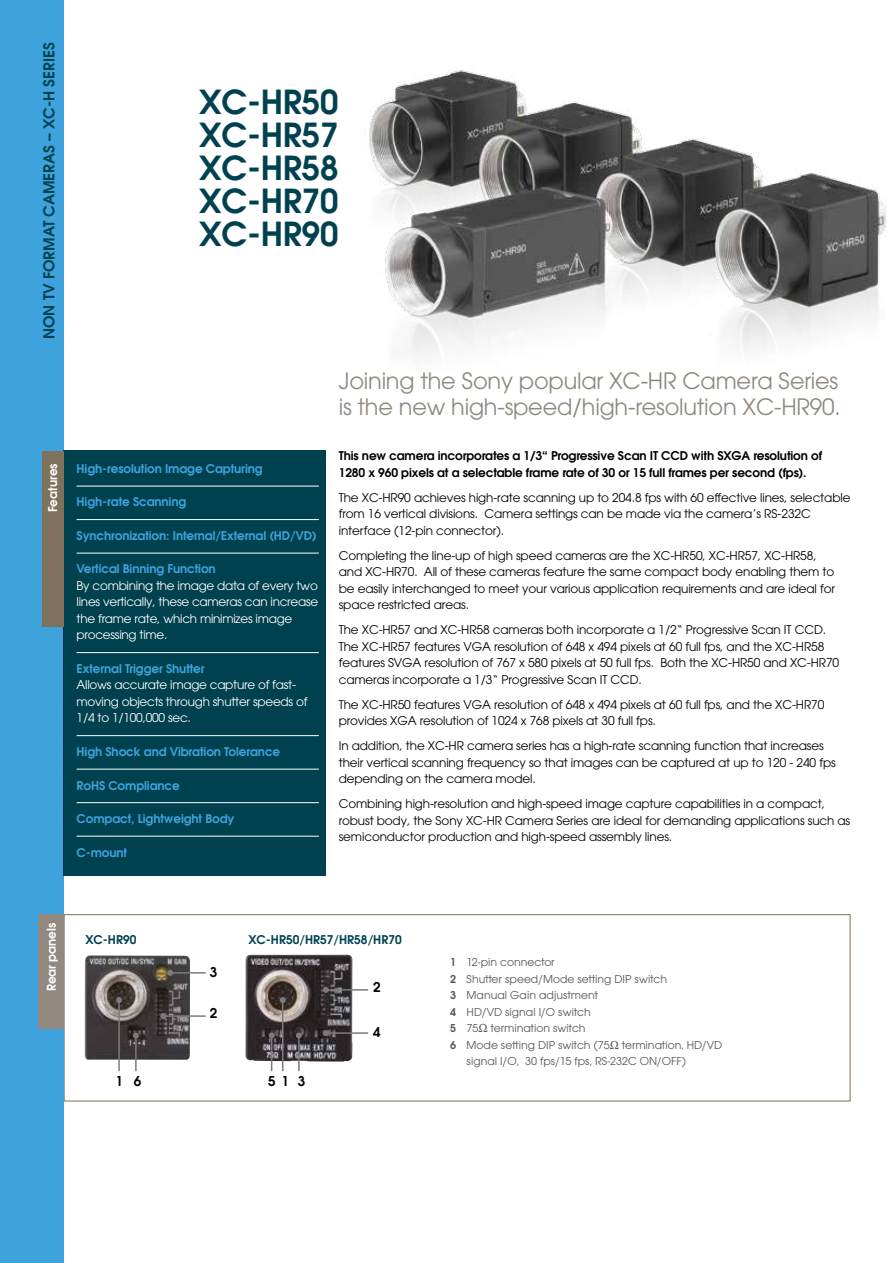
<style>
.page{position:relative;width:893px;height:1263px;background:#fff}
.page>*{position:absolute;margin:0;border:0;box-sizing:border-box;transform-origin:0 0}
.t1{font:600 33px/33px "Avant Garde";letter-spacing:-.005em;color:#004150;text-align:justify}
.t2{font:22.5px/25.5px "ITC Avant Garde Pro";letter-spacing:-.01em;color:#918980}
.t3{font:600 15px "Avant Garde";color:#004150}
.t4{font:600 13.5px "Avant Garde";color:#000}
.t5{font:12px/16.5px "ITC Avant Garde Pro";letter-spacing:-.01em;color:#000}
.t6{font:600 12px "Avant Garde";letter-spacing:-.01em;color:#3ea3dc}
.t7{font:12px/16.5px "ITC Avant Garde Pro";letter-spacing:-.02em;color:#fff}
.t8{font:12px "Avant Garde Gothic Itc T";color:#575756}
.t9{font:600 12px/16.5px "ITC Avant Garde Pro";letter-spacing:-.01em;color:#000}
.t10{font:600 12px "Avant Garde";color:#004150}
.t11{font:600 12px "Avant Garde";color:#fff}
.s1{font-weight:600}
</style>
<div class="page">
<img style="left:369px;top:70px;width:517px;height:286px">
<div style="left:64px;top:914px;width:786px;height:187px;border:1px solid #80715d"></div>
<div style="left:0;top:0;width:64px;height:1263px;background:#3ea3dc"></div>
<div style="left:64px;top:451px;width:262px;height:425px;background:#004150"></div>
<hr style="left:77px;top:486px;width:242px;height:1px;background:#fff">
<hr style="left:77px;top:519px;width:242px;height:1px;background:#fff">
<hr style="left:77px;top:553px;width:242px;height:1px;background:#fff">
<hr style="left:77px;top:652px;width:242px;height:1px;background:#fff">
<hr style="left:77px;top:735px;width:242px;height:1px;background:#fff">
<hr style="left:77px;top:769px;width:242px;height:1px;background:#fff">
<hr style="left:77px;top:802px;width:242px;height:1px;background:#fff">
<hr style="left:77px;top:836px;width:242px;height:1px;background:#fff">
<div style="left:43px;top:451px;width:21px;height:175px;background:#80715d"></div>
<img style="left:85px;top:955px;width:105px;height:105px">
<hr style="left:135px;top:1035px;width:2px;height:36px;background:#7c7b7b">
<svg style="left:133px;top:1032px;width:6px;height:6px"></svg>
<hr style="left:170px;top:972px;width:36px;height:1px;background:#7c7b7b">
<svg style="left:167px;top:970px;width:6px;height:6px"></svg>
<hr style="left:163px;top:1015px;width:43px;height:2px;background:#7c7b7b">
<svg style="left:160px;top:1013px;width:6px;height:6px"></svg>
<hr style="left:118px;top:1000px;width:2px;height:71px;background:#7c7b7b">
<svg style="left:116px;top:997px;width:6px;height:6px"></svg>
<img style="left:245px;top:955px;width:108px;height:106px">
<hr style="left:271px;top:1035px;width:1px;height:36px;background:#7c7b7b">
<svg style="left:269px;top:1032px;width:6px;height:6px"></svg>
<hr style="left:298px;top:1035px;width:2px;height:36px;background:#7c7b7b">
<svg style="left:296px;top:1032px;width:6px;height:6px"></svg>
<hr style="left:326px;top:989px;width:42px;height:1px;background:#7c7b7b">
<svg style="left:323px;top:987px;width:6px;height:6px"></svg>
<hr style="left:326px;top:1032px;width:42px;height:2px;background:#7c7b7b">
<svg style="left:323px;top:1030px;width:6px;height:6px"></svg>
<hr style="left:282px;top:1000px;width:1px;height:71px;background:#7c7b7b">
<svg style="left:280px;top:997px;width:6px;height:6px"></svg>
<div style="left:38px;top:914px;width:26px;height:115px;background:#918980"></div>
<p class="t3" style="left:39px;top:339px;width:298px;rotate:-90deg">NON TV FORMAT CAMERAS – XC-H SERIES</p>
<p class="t11" style="left:45px;top:512px;width:50px;rotate:-90deg">Features</p>
<h1 class="t1" style="left:199px;top:85px;width:141px">XC-HR50<br>XC-HR57<br>XC-HR58<br>XC-HR70<br>XC-HR90</h1>
<p class="t6" style="left:77px;top:461px;width:188px">High-resolution Image Capturing</p>
<p class="t6" style="left:77px;top:494px;width:111px">High-rate Scanning</p>
<p class="t6" style="left:77px;top:528px;width:242px">Synchronization: Internal/External (HD/VD)</p>
<p class="t6" style="left:77px;top:561px;width:141px">Vertical Binning Function</p>
<p class="t7" style="left:77px;top:577px;width:243px">By combining the image data of every two lines vertically, these cameras can increase the frame rate, which minimizes image processing time.</p>
<p class="t6" style="left:77px;top:661px;width:130px">External Trigger Shutter</p>
<p class="t7" style="left:77px;top:677px;width:232px">Allows accurate image capture of fast&shy;moving objects through shutter speeds of<br>1/4 to 1/100,000 sec.</p>
<p class="t6" style="left:77px;top:744px;width:205px">High Shock and Vibration Tolerance</p>
<p class="t6" style="left:77px;top:777px;width:105px">RoHS Compliance</p>
<p class="t6" style="left:77px;top:811px;width:159px">Compact, Lightweight Body</p>
<p class="t6" style="left:77px;top:844px;width:52px">C-mount</p>
<h2 class="t2" style="left:339px;top:368px;width:503px">Joining the Sony popular XC-HR Camera Series is the new high-speed/high-resolution XC-HR90.</h2>
<p class="t9" style="left:339px;top:448px;width:485px">This new camera incorporates a 1/3“ Progressive Scan IT CCD with SXGA resolution of<br>1280 x 960 pixels at a selectable frame rate of 30 or 15 full frames per second (fps).</p>
<p class="t5" style="left:339px;top:489px;width:513px">The XC-HR90 achieves high-rate scanning up to 204.8 fps with 60 effective lines, selectable from 16 vertical divisions. Camera settings can be made via the camera’s RS-232C interface (12-pin connector).</p>
<p class="t5" style="left:339px;top:547px;width:498px">Completing the line-up of high speed cameras are the XC-HR50, XC-HR57, XC-HR58, and XC-HR70. All of these cameras feature the same compact body enabling them to be easily interchanged to meet your various application requirements and are ideal for space restricted areas.</p>
<p class="t5" style="left:339px;top:622px;width:502px">The XC-HR57 and XC-HR58 cameras both incorporate a 1/2“ Progressive Scan IT CCD.<br>The XC-HR57 features VGA resolution of 648 x 494 pixels at 60 full fps, and the XC-HR58 features SVGA resolution of 767 x 580 pixels at 50 full fps. Both the XC-HR50 and XC-HR70 cameras incorporate a 1/3“ Progressive Scan IT CCD.</p>
<p class="t5" style="left:339px;top:696px;width:487px">The XC-HR50 features VGA resolution of 648 x 494 pixels at 60 full fps, and the XC-HR70 provides XGA resolution of 1024 x 768 pixels at 30 full fps.</p>
<p class="t5" style="left:339px;top:738px;width:498px">In addition, the XC-HR camera series has a high-rate scanning function that increases their vertical scanning frequency so that images can be captured at up to 120 - 240 fps depending on the camera model.</p>
<p class="t5" style="left:339px;top:796px;width:513px">Combining high-resolution and high-speed image capture capabilities in a compact, robust body, the Sony XC-HR Camera Series are ideal for demanding applications such as semiconductor production and high-speed assembly lines.</p>
<p class="t11" style="left:44px;top:991px;width:70px;rotate:-90deg">Rear panels</p>
<p class="t10" style="left:85px;top:931px;width:53px">XC-HR90</p>
<p class="t10" style="left:248px;top:931px;width:155px">XC-HR50/HR57/HR58/HR70</p>
<p class="t4" style="left:210px;top:963px;width:9px">3</p>
<p class="t4" style="left:210px;top:1004px;width:9px">2</p>
<p class="t4" style="left:373px;top:978px;width:9px">2</p>
<p class="t4" style="left:373px;top:1023px;width:9px">4</p>
<p class="t4" style="left:115px;top:1072px;width:27px">1 6</p>
<p class="t4" style="left:268px;top:1072px;width:39px">513</p>
<p class="t8" style="left:450px;top:955px;width:106px"><span class="s1">1</span> 12-pin connector</p>
<p class="t8" style="left:450px;top:972px;width:219px"><span class="s1">2</span> Shutter speed/Mode setting DIP switch</p>
<p class="t8" style="left:450px;top:988px;width:149px"><span class="s1">3</span> Manual Gain adjustment</p>
<p class="t8" style="left:450px;top:1005px;width:142px"><span class="s1">4</span> HD/VD signal I/O switch</p>
<p class="t8" style="left:450px;top:1021px;width:137px"><span class="s1">5</span> 75Ω termination switch</p>
<p class="t8" style="left:450px;top:1038px;width:274px"><span class="s1">6</span> Mode setting DIP switch (75Ω termination, HD/VD</p>
<p class="t8" style="left:466px;top:1054px;width:221px">signal I/O, 30 fps/15 fps, RS-232C ON/OFF)</p>
</div>
